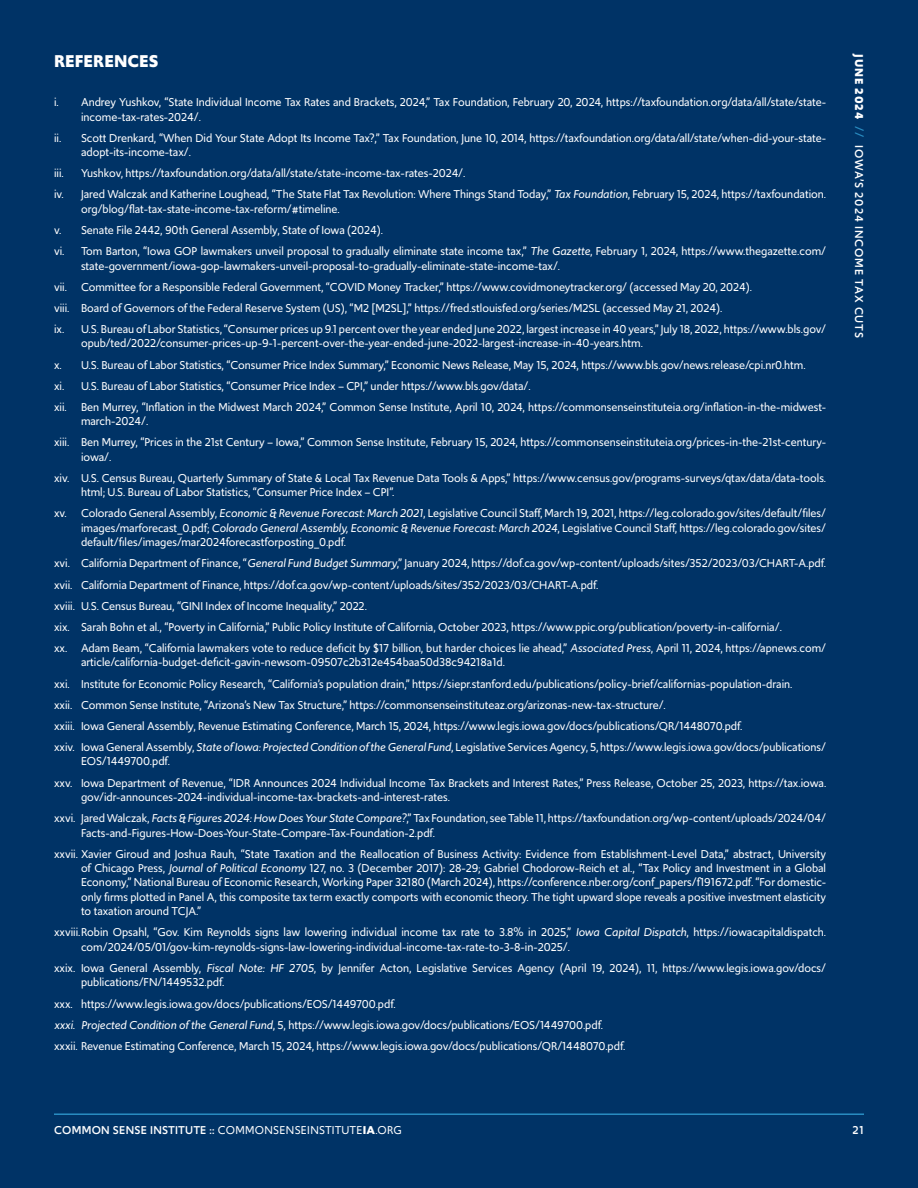
<style>
.page{position:relative;width:918px;height:1188px;background:#036}
.page>*{position:absolute;margin:0;border:0;box-sizing:border-box;transform-origin:0 0}
.t1{font:700 18px "Upgrade";color:#fff}
.t2{font:12px/14.4px "Upgrade";color:#fff}
.t3{font:12px "Upgrade";letter-spacing:.025em;color:#fff}
.t4{font:500 12px "Upgrade";letter-spacing:.075em;color:#fff}
.s1{font-style:italic}
.s2{font-weight:700}
.s3{color:#298dc2}
.s4{font-weight:500}
</style>
<div class="page">
<hr style="left:54px;top:1113px;width:810px;height:2px;background:#298dc2">
<p class="t1" style="left:54px;top:50px;width:106px">REFERENCES</p>
<p class="t2" style="left:81px;top:95px;width:747px;text-indent:-27px">i. Andrey Yushkov, “State Individual Income Tax Rates and Brackets, 2024,” Tax Foundation, February 20, 2024, https://taxfoundation.org/data/all/state/state&shy;income-tax-rates-2024/.</p>
<p class="t2" style="left:81px;top:131px;width:747px;text-indent:-27px">ii. Scott Drenkard, “When Did Your State Adopt Its Income Tax?,” Tax Foundation, June 10, 2014, https://taxfoundation.org/data/all/state/when-did-your-state&shy;adopt-its-income-tax/.</p>
<p class="t2" style="left:54px;top:166px;width:11px">iii.</p>
<p class="t2" style="left:81px;top:166px;width:386px">Yushkov, https://taxfoundation.org/data/all/state/state-income-tax-rates-2024/.</p>
<p class="t2" style="left:81px;top:187px;width:747px;text-indent:-27px">iv. Jared Walczak and Katherine Loughead, “The State Flat Tax Revolution: Where Things Stand Today,” <span class="s1">Tax Foundation</span>, February 15, 2024, https://taxfoundation. org/blog/flat-tax-state-income-tax-reform/#timeline.</p>
<p class="t2" style="left:54px;top:223px;width:331px">v. Senate File 2442, 90th General Assembly, State of Iowa (2024).</p>
<p class="t2" style="left:81px;top:244px;width:747px;text-indent:-27px">vi. Tom Barton, “Iowa GOP lawmakers unveil proposal to gradually eliminate state income tax,” <span class="s1">The Gazette</span>, February 1, 2024, https://www.thegazette.com/ state-government/iowa-gop-lawmakers-unveil-proposal-to-gradually-eliminate-state-income-tax/.</p>
<p class="t2" style="left:54px;top:279px;width:700px">vii. Committee for a Responsible Federal Government, “COVID Money Tracker,” https://www.covidmoneytracker.org/ (accessed May 20, 2024).</p>
<p class="t2" style="left:54px;top:301px;width:670px">viii. Board of Governors of the Federal Reserve System (US), “M2 [M2SL],” https://fred.stlouisfed.org/series/M2SL (accessed May 21, 2024).</p>
<p class="t2" style="left:81px;top:322px;width:747px;text-indent:-27px">ix. U.S. Bureau of Labor Statistics, “Consumer prices up 9.1 percent over the year ended June 2022, largest increase in 40 years,” July 18, 2022, https://www.bls.gov/ opub/ted/2022/consumer-prices-up-9-1-percent-over-the-year-ended-june-2022-largest-increase-in-40-years.htm.</p>
<p class="t2" style="left:54px;top:357px;width:753px">x. U.S. Bureau of Labor Statistics, “Consumer Price Index Summary,” Economic News Release, May 15, 2024, https://www.bls.gov/news.release/cpi.nr0.htm.</p>
<p class="t2" style="left:54px;top:378px;width:478px">xi. U.S. Bureau of Labor Statistics, “Consumer Price Index – CPI,” under https://www.bls.gov/data/.</p>
<p class="t2" style="left:81px;top:400px;width:747px;text-indent:-27px">xii. Ben Murrey, “Inflation in the Midwest March 2024,” Common Sense Institute, April 10, 2024, https://commonsenseinstituteia.org/inflation-in-the-midwest&shy;march-2024/.</p>
<p class="t2" style="left:81px;top:435px;width:747px;text-indent:-27px">xiii. Ben Murrey, “Prices in the 21st Century – Iowa,” Common Sense Institute, February 15, 2024, https://commonsenseinstituteia.org/prices-in-the-21st-century&shy;iowa/.</p>
<p class="t2" style="left:81px;top:471px;width:747px;text-indent:-27px">xiv. U.S. Census Bureau, Quarterly Summary of State &amp; Local Tax Revenue Data Tools &amp; Apps,” https://www.census.gov/programs-surveys/qtax/data/data-tools. html; U.S. Bureau of Labor Statistics, “Consumer Price Index – CPI”.</p>
<p class="t2" style="left:81px;top:506px;width:747px;text-align:justify;text-indent:-27px">xv. Colorado General Assembly, <span class="s1">Economic &amp; Revenue Forecast: March 2021</span>, Legislative Council Staff, March 19, 2021, https://leg.colorado.gov/sites/default/files/ images/marforecast_0.pdf; <span class="s1">Colorado General Assembly, Economic &amp; Revenue Forecast: March 2024</span>, Legislative Council Staff, https://leg.colorado.gov/sites/ default/files/images/mar2024forecastforposting_0.pdf.</p>
<p class="t2" style="left:54px;top:556px;width:774px">xvi. California Department of Finance, “<span class="s1">General Fund Budget Summary</span>,” January 2024, https://dof.ca.gov/wp-content/uploads/sites/352/2023/03/CHART-A.pdf.</p>
<p class="t2" style="left:54px;top:577px;width:546px">xvii. California Department of Finance, https://dof.ca.gov/wp-content/uploads/sites/352/2023/03/CHART-A.pdf.</p>
<p class="t2" style="left:54px;top:599px;width:314px">xviii. U.S. Census Bureau, “GINI Index of Income Inequality,” 2022.</p>
<p class="t2" style="left:54px;top:620px;width:729px">xix. Sarah Bohn et al., “Poverty in California,” Public Policy Institute of California, October 2023, https://www.ppic.org/publication/poverty-in-california/.</p>
<p class="t2" style="left:81px;top:641px;width:747px;text-indent:-27px">xx. Adam Beam, “California lawmakers vote to reduce deficit by $17 billion, but harder choices lie ahead,” <span class="s1">Associated Press</span>, April 11, 2024, https://apnews.com/ article/california-budget-deficit-gavin-newsom-09507c2b312e454baa50d38c94218a1d.</p>
<p class="t2" style="left:54px;top:676px;width:740px">xxi. Institute for Economic Policy Research, “California’s population drain,” https://siepr.stanford.edu/publications/policy-brief/californias-population-drain.</p>
<p class="t2" style="left:54px;top:698px;width:613px">xxii. Common Sense Institute, “Arizona’s New Tax Structure,” https://commonsenseinstituteaz.org/arizonas-new-tax-structure/.</p>
<p class="t2" style="left:54px;top:719px;width:690px">xxiii. Iowa General Assembly, Revenue Estimating Conference, March 15, 2024, https://www.legis.iowa.gov/docs/publications/QR/1448070.pdf.</p>
<p class="t2" style="left:81px;top:740px;width:747px;text-indent:-27px">xxiv. Iowa General Assembly, <span class="s1">State of Iowa: Projected Condition of the General Fund</span>, Legislative Services Agency, 5, https://www.legis.iowa.gov/docs/publications/<br>EOS/1449700.pdf.</p>
<p class="t2" style="left:81px;top:775px;width:747px;text-indent:-27px">xxv. Iowa Department of Revenue, “IDR Announces 2024 Individual Income Tax Brackets and Interest Rates,” Press Release, October 25, 2023, https://tax.iowa. gov/idr-announces-2024-individual-income-tax-brackets-and-interest-rates.</p>
<p class="t2" style="left:81px;top:811px;width:747px;text-indent:-27px">xxvi. Jared Walczak, <span class="s1">Facts &amp; Figures 2024: How Does Your State Compare?</span>,” Tax Foundation, see Table 11, https://taxfoundation.org/wp-content/uploads/2024/04/<br>Facts-and-Figures-How-Does-Your-State-Compare-Tax-Foundation-2.pdf.</p>
<p class="t2" style="left:81px;top:846px;width:747px;text-align:justify;text-indent:-27px">xxvii. Xavier Giroud and Joshua Rauh, “State Taxation and the Reallocation of Business Activity: Evidence from Establishment-Level Data,” abstract, University of Chicago Press, <span class="s1">Journal of Political Economy</span> 127, no. 3 (December 2017): 28-29; Gabriel Chodorow-Reich et al., “Tax Policy and Investment in a Global Economy,” National Bureau of Economic Research, Working Paper 32180 (March 2024), https://conference.nber.org/conf_papers/f191672.pdf. “For domestic&shy;only firms plotted in Panel A, this composite tax term exactly comports with economic theory. The tight upward slope reveals a positive investment elasticity to taxation around TCJA.”</p>
<p class="t2" style="left:81px;top:925px;width:747px;text-indent:-27px">xxviii.Robin Opsahl, “Gov. Kim Reynolds signs law lowering individual income tax rate to 3.8% in 2025,” <span class="s1">Iowa Capital Dispatch</span>, https://iowacapitaldispatch. com/2024/05/01/gov-kim-reynolds-signs-law-lowering-individual-income-tax-rate-to-3-8-in-2025/.</p>
<p class="t2" style="left:81px;top:961px;width:747px;text-indent:-27px">xxix. Iowa General Assembly, <span class="s1">Fiscal Note: HF 2705</span>, by Jennifer Acton, Legislative Services Agency (April 19, 2024), 11, https://www.legis.iowa.gov/docs/ publications/FN/1449532.pdf.</p>
<p class="t2" style="left:54px;top:996px;width:343px">xxx. https://www.legis.iowa.gov/docs/publications/EOS/1449700.pdf.</p>
<p class="t2" style="left:54px;top:1017px;width:551px"><span class="s1">xxxi. Projected Condition of the General Fund</span>, 5, https://www.legis.iowa.gov/docs/publications/EOS/1449700.pdf.</p>
<p class="t2" style="left:54px;top:1039px;width:573px">xxxii. Revenue Estimating Conference, March 15, 2024, https://www.legis.iowa.gov/docs/publications/QR/1448070.pdf.</p>
<p class="t4" style="left:867px;top:54px;width:285px;rotate:90deg"><span class="s2">JUNE 2024</span> <span class="s3">//</span> IOWA’S 2024 INCOME TAX CUTS</p>
<p class="t3" style="left:54px;top:1122px;width:349px"><span class="s4">COMMON SENSE INSTITUTE ::</span> COMMONSENSEINSTITUTE<span class="s2">IA</span>.ORG</p>
<p class="t4" style="left:853px;top:1122px;width:13px">21</p>
</div>
